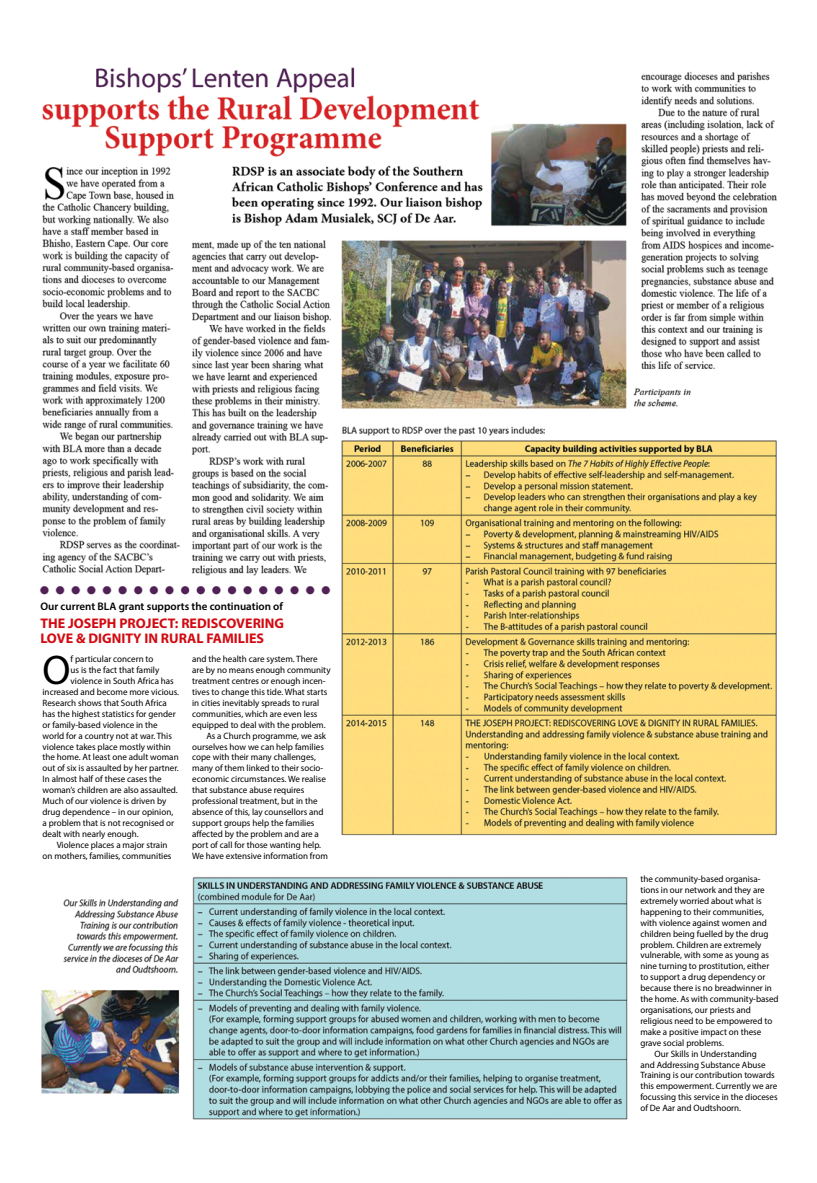
<style>
.page{position:relative;width:817px;height:1183px;background:#fff}
.page>*{position:absolute;margin:0;border:0;box-sizing:border-box;transform-origin:0 0}
.t1{font:41.5px "Myriad Pro";color:#000}
.t2{font:700 14px/15px "Myriad Pro";color:#d20a11}
.t3{font:600 11px "Myriad Pro";color:#000}
.t4{font:9.2px "Myriad Pro";color:#000}
</style>
<div class="page">
<img style="left:40px;top:67px;width:737px;height:1053px">
<div style="left:43px;top:655px;width:138px;height:211px;background:#fff"></div>
<div style="left:40px;top:602px;width:281px;height:46px;background:#fff"></div>
<div style="left:192px;top:655px;width:139px;height:211px;background:#fff"></div>
<div style="left:640px;top:874px;width:138px;height:247px;background:#fff"></div>
<p class="t3" style="left:40px;top:599px;width:244px">Our current BLA grant supports the continuation of</p>
<h2 class="t2" style="left:40px;top:615px;width:245px">THE JOSEPH PROJECT: REDISCOVERING<br>LOVE &amp; DIGNITY IN RURAL FAMILIES</h2>
<p class="t4" style="left:192px;top:653px;width:127px">and the health care system. There</p>
<p class="t4" style="left:192px;top:664px;width:140px">are by no means enough community</p>
<p class="t4" style="left:192px;top:675px;width:135px">treatment centres or enough incen-</p>
<p class="t4" style="left:192px;top:686px;width:137px">tives to change this tide. What starts</p>
<p class="t4" style="left:192px;top:697px;width:129px">in cities inevitably spreads to rural</p>
<p class="t4" style="left:192px;top:707px;width:127px">communities, which are even less</p>
<p class="t4" style="left:192px;top:718px;width:135px">equipped to deal with the problem.</p>
<p class="t4" style="left:206px;top:729px;width:121px">As a Church programme, we ask</p>
<p class="t4" style="left:192px;top:740px;width:133px">ourselves how we can help families</p>
<p class="t4" style="left:192px;top:751px;width:125px">cope with their many challenges,</p>
<p class="t4" style="left:192px;top:762px;width:133px">many of them linked to their socio-</p>
<p class="t4" style="left:192px;top:773px;width:135px">economic circumstances. We realise</p>
<p class="t4" style="left:192px;top:784px;width:114px">that substance abuse requires</p>
<p class="t4" style="left:192px;top:795px;width:127px">professional treatment, but in the</p>
<p class="t4" style="left:192px;top:806px;width:133px">absence of this, lay counsellors and</p>
<p class="t4" style="left:192px;top:816px;width:124px">support groups help the families</p>
<p class="t4" style="left:192px;top:827px;width:128px">affected by the problem and are a</p>
<p class="t4" style="left:192px;top:838px;width:130px">port of call for those wanting help.</p>
<p class="t4" style="left:192px;top:849px;width:137px">We have extensive information from</p>
<h1 class="t1" style="left:43px;top:644px;width:30px">O</h1>
<p class="t4" style="left:71px;top:653px;width:84px">f particular concern to</p>
<p class="t4" style="left:71px;top:664px;width:90px">us is the fact that family</p>
<p class="t4" style="left:71px;top:675px;width:105px">violence in South Africa has</p>
<p class="t4" style="left:43px;top:686px;width:138px">increased and become more vicious.</p>
<p class="t4" style="left:43px;top:697px;width:126px">Research shows that South Africa</p>
<p class="t4" style="left:43px;top:707px;width:134px">has the highest statistics for gender</p>
<p class="t4" style="left:43px;top:718px;width:117px">or family-based violence in the</p>
<p class="t4" style="left:43px;top:729px;width:131px">world for a country not at war. This</p>
<p class="t4" style="left:43px;top:740px;width:130px">violence takes place mostly within</p>
<p class="t4" style="left:43px;top:751px;width:138px">the home. At least one adult woman</p>
<p class="t4" style="left:43px;top:762px;width:138px">out of six is assaulted by her partner.</p>
<p class="t4" style="left:43px;top:773px;width:121px">In almost half of these cases the</p>
<p class="t4" style="left:43px;top:784px;width:137px">woman’s children are also assaulted.</p>
<p class="t4" style="left:43px;top:795px;width:125px">Much of our violence is driven by</p>
<p class="t4" style="left:43px;top:806px;width:132px">drug dependence – in our opinion,</p>
<p class="t4" style="left:43px;top:816px;width:133px">a problem that is not recognised or</p>
<p class="t4" style="left:43px;top:827px;width:98px">dealt with nearly enough.</p>
<p class="t4" style="left:57px;top:838px;width:112px">Violence places a major strain</p>
<p class="t4" style="left:43px;top:849px;width:130px">on mothers, families, communities</p>
<p class="t4" style="left:640px;top:873px;width:122px">the community-based organisa-</p>
<p class="t4" style="left:640px;top:884px;width:126px">tions in our network and they are</p>
<p class="t4" style="left:640px;top:894px;width:123px">extremely worried about what is</p>
<p class="t4" style="left:640px;top:905px;width:125px">happening to their communities,</p>
<p class="t4" style="left:640px;top:916px;width:128px">with violence against women and</p>
<p class="t4" style="left:640px;top:927px;width:129px">children being fuelled by the drug</p>
<p class="t4" style="left:640px;top:938px;width:123px">problem. Children are extremely</p>
<p class="t4" style="left:640px;top:949px;width:130px">vulnerable, with some as young as</p>
<p class="t4" style="left:640px;top:960px;width:130px">nine turning to prostitution, either</p>
<p class="t4" style="left:640px;top:971px;width:126px">to support a drug dependency or</p>
<p class="t4" style="left:640px;top:982px;width:133px">because there is no breadwinner in</p>
<p class="t4" style="left:640px;top:993px;width:140px">the home. As with community-based</p>
<p class="t4" style="left:640px;top:1003px;width:112px">organisations, our priests and</p>
<p class="t4" style="left:640px;top:1014px;width:133px">religious need to be empowered to</p>
<p class="t4" style="left:640px;top:1025px;width:122px">make a positive impact on these</p>
<p class="t4" style="left:640px;top:1036px;width:85px">grave social problems.</p>
<p class="t4" style="left:654px;top:1047px;width:104px">Our Skills in Understanding</p>
<p class="t4" style="left:640px;top:1058px;width:127px">and Addressing Substance Abuse</p>
<p class="t4" style="left:640px;top:1069px;width:136px">Training is our contribution towards</p>
<p class="t4" style="left:640px;top:1080px;width:138px">this empowerment. Currently we are</p>
<p class="t4" style="left:640px;top:1091px;width:139px">focussing this service in the dioceses</p>
<p class="t4" style="left:640px;top:1102px;width:102px">of De Aar and Oudtshoorn.</p>
</div>
